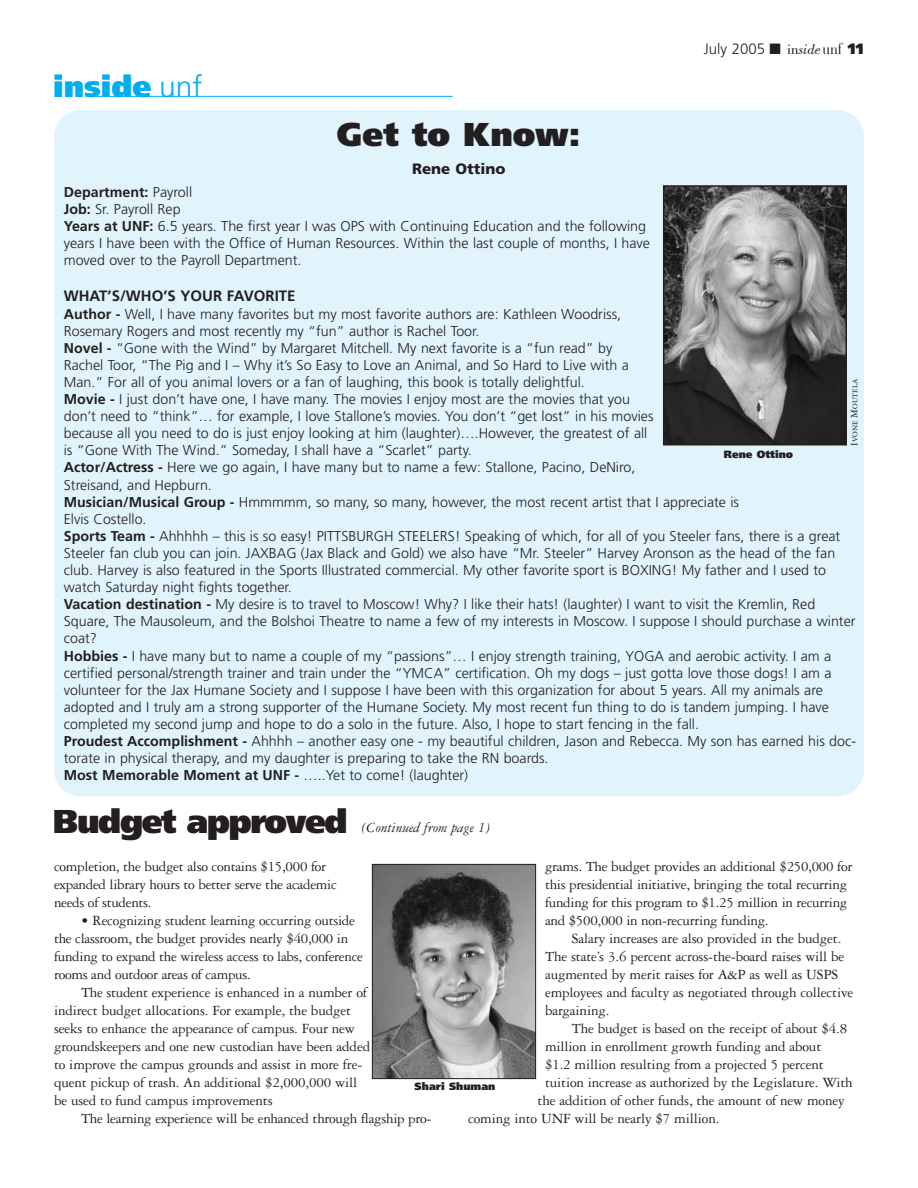
<style>
.page{position:relative;width:918px;height:1188px;background:#fff}
.page>*{position:absolute;margin:0;border:0;box-sizing:border-box;transform-origin:0 0}
.t1{font:900 33px "Frutiger";letter-spacing:-.045em;color:#231f20}
.t2{font:900 33px "Frutiger";color:#231f20}
.t3{font:900 30px "Frutiger";color:#00aeef}
.t4{font:15px/18px "Garamond Three";letter-spacing:-.01em;color:#231f20}
.t5{font:700 15px "Frutiger";color:#231f20}
.t6{font:300 15px "Frutiger";color:#231f20}
.t7{font:italic 15px "Garamond Three";color:#231f20}
.t8{font:900 15px "Frutiger";color:#231f20}
.t9{font:300 14.25px/17.1px "Frutiger";color:#231f20}
.t10{font:900 10.5px "Frutiger LT Std";color:#231f20}
.t11{font:900 10.5px "Frutiger";color:#231f20}
.t12{font:7.8px "Garamond Three";color:#231f20}
.s1{font-weight:300}
.s2{font-family:"Bodoni BT";font-weight:400}
.s3{font-family:"Bodoni BT";font-weight:400;font-style:italic}
.s4{font-family:"Bulmer BT";font-weight:400}
.s5{font-weight:900}
.s6{font-weight:700}
.s7{font-size:10.5px}
</style>
<div class="page">
<hr style="left:91px;top:96px;width:362px;height:1px;background:#00aeef">
<div style="left:54px;top:110px;width:810px;height:686px;background:#e1f4fc;border-radius:27px"></div>
<img style="left:666px;top:188px;width:178px;height:255px">
<div style="left:663px;top:185px;width:184px;height:261px;border:2px solid #231f20"></div>
<img style="left:374px;top:866px;width:160px;height:211px">
<div style="left:372px;top:864px;width:164px;height:215px;border:1px solid #231f20"></div>
<h2 class="t3" style="left:53px;top:75px;width:151px">inside <span class="s1">unf</span></h2>
<h1 class="t2" style="left:337px;top:122px;width:245px">Get to Know:</h1>
<p class="t8" style="left:412px;top:162px;width:95px">Rene Ottino</p>
<p class="t6" style="left:704px;top:43px;width:161px">July 2005 ■ <span class="s2">in</span><span class="s3">side</span><span class="s4">unf</span> <span class="s5">11</span></p>
<p class="t9" style="left:64px;top:185px;width:588px"><span class="s6">Department:</span> Payroll<br><span class="s6">Job:</span> Sr. Payroll Rep<br><span class="s6">Years at UNF:</span> 6.5 years. The first year I was OPS with Continuing Education and the following years I have been with the Office of Human Resources. Within the last couple of months, I have moved over to the Payroll Department.</p>
<p class="t5" style="left:64px;top:290px;width:233px">WHAT’S/WHO’S YOUR FAVORITE</p>
<p class="t9" style="left:64px;top:306px;width:794px"><span class="s6">Author -</span> Well, I have many favorites but my most favorite authors are: Kathleen Woodriss,<br>Rosemary Rogers and most recently my “fun” author is Rachel Toor.<br><span class="s6">Novel -</span> “Gone with the Wind” by Margaret Mitchell. My next favorite is a “fun read” by<br>Rachel Toor, “The Pig and I – Why it’s So Easy to Love an Animal, and So Hard to Live with a<br>Man.” For all of you animal lovers or a fan of laughing, this book is totally delightful.<br><span class="s6">Movie -</span> I just don’t have one, I have many. The movies I enjoy most are the movies that you<br>don’t need to “think”… for example, I love Stallone’s movies. You don’t “get lost” in his movies<br>because all you need to do is just enjoy looking at him (laughter)….However, the greatest of all<br>is “Gone With The Wind.” Someday, I shall have a “Scarlet” party.<br><span class="s6">Actor/Actress -</span> Here we go again, I have many but to name a few: Stallone, Pacino, DeNiro,<br>Streisand, and Hepburn.<br><span class="s6">Musician/Musical Group -</span> Hmmmmm, so many, so many, however, the most recent artist that I appreciate is<br>Elvis Costello.<br><span class="s6">Sports Team -</span> Ahhhhh – this is so easy! PITTSBURGH STEELERS! Speaking of which, for all of you Steeler fans, there is a great Steeler fan club you can join. JAXBAG (Jax Black and Gold) we also have “Mr. Steeler” Harvey Aronson as the head of the fan club. Harvey is also featured in the Sports Illustrated commercial. My other favorite sport is BOXING! My father and I used to watch Saturday night fights together.<br><span class="s6">Vacation destination -</span> My desire is to travel to Moscow! Why? I like their hats! (laughter) I want to visit the Kremlin, Red Square, The Mausoleum, and the Bolshoi Theatre to name a few of my interests in Moscow. I suppose I should purchase a winter coat?<br><span class="s6">Hobbies -</span> I have many but to name a couple of my “passions”… I enjoy strength training, YOGA and aerobic activity. I am a certified personal/strength trainer and train under the “YMCA” certification. Oh my dogs – just gotta love those dogs! I am a volunteer for the Jax Humane Society and I suppose I have been with this organization for about 5 years. All my animals are adopted and I truly am a strong supporter of the Humane Society. My most recent fun thing to do is tandem jumping. I have completed my second jump and hope to do a solo in the future. Also, I hope to start fencing in the fall.<br><span class="s6">Proudest Accomplishment -</span> Ahhhh – another easy one - my beautiful children, Jason and Rebecca. My son has earned his doc&shy;torate in physical therapy, and my daughter is preparing to take the RN boards.<br><span class="s6">Most Memorable Moment at UNF -</span> …..Yet to come! (laughter)</p>
<p class="t12" style="left:852px;top:446px;width:68px;rotate:-90deg"><span class="s7">I</span>VONE <span class="s7">M</span>OUTELA</p>
<p class="t11" style="left:724px;top:450px;width:71px">Rene Ottino</p>
<h1 class="t1" style="left:53px;top:809px;width:296px">Budget approved</h1>
<p class="t7" style="left:362px;top:822px;width:130px">(Continued from page 1)</p>
<p class="t4" style="left:54px;top:859px;width:284px">completion, the budget also contains $15,000 for expanded library hours to better serve the academic needs of students.</p>
<p class="t4" style="left:54px;top:913px;width:311px;text-indent:27px">• Recognizing student learning occurring outside the classroom, the budget provides nearly $40,000 in funding to expand the wireless access to labs, conference rooms and outdoor areas of campus.</p>
<p class="t4" style="left:54px;top:985px;width:318px;text-indent:27px">The student experience is enhanced in a number of indirect budget allocations. For example, the budget seeks to enhance the appearance of campus. Four new groundskeepers and one new custodian have been added to improve the campus grounds and assist in more fre&shy;quent pickup of trash. An additional $2,000,000 will be used to fund campus improvements</p>
<p class="t4" style="left:81px;top:1111px;width:352px">The learning experience will be enhanced through flagship pro-</p>
<p class="t4" style="left:545px;top:859px;width:309px">grams. The budget provides an additional $250,000 for this presidential initiative, bringing the total recurring funding for this program to $1.25 million in recurring and $500,000 in non-recurring funding.</p>
<p class="t4" style="left:545px;top:931px;width:310px;text-indent:27px">Salary increases are also provided in the budget.<br>The state’s 3.6 percent across-the-board raises will be augmented by merit raises for A&amp;P as well as USPS employees and faculty as negotiated through collective bargaining.</p>
<p class="t4" style="left:572px;top:1021px;width:277px">The budget is based on the receipt of about $4.8</p>
<p class="t4" style="left:545px;top:1039px;width:278px">million in enrollment growth funding and about</p>
<p class="t4" style="left:545px;top:1057px;width:280px">$1.2 million resulting from a projected 5 percent</p>
<p class="t4" style="left:545px;top:1075px;width:309px">tuition increase as authorized by the Legislature. With</p>
<p class="t4" style="left:537px;top:1093px;width:309px">the addition of other funds, the amount of new money</p>
<p class="t4" style="left:468px;top:1111px;width:253px">coming into UNF will be nearly $7 million.</p>
<p class="t10" style="left:415px;top:1082px;width:82px">Shari Shuman</p>
</div>
